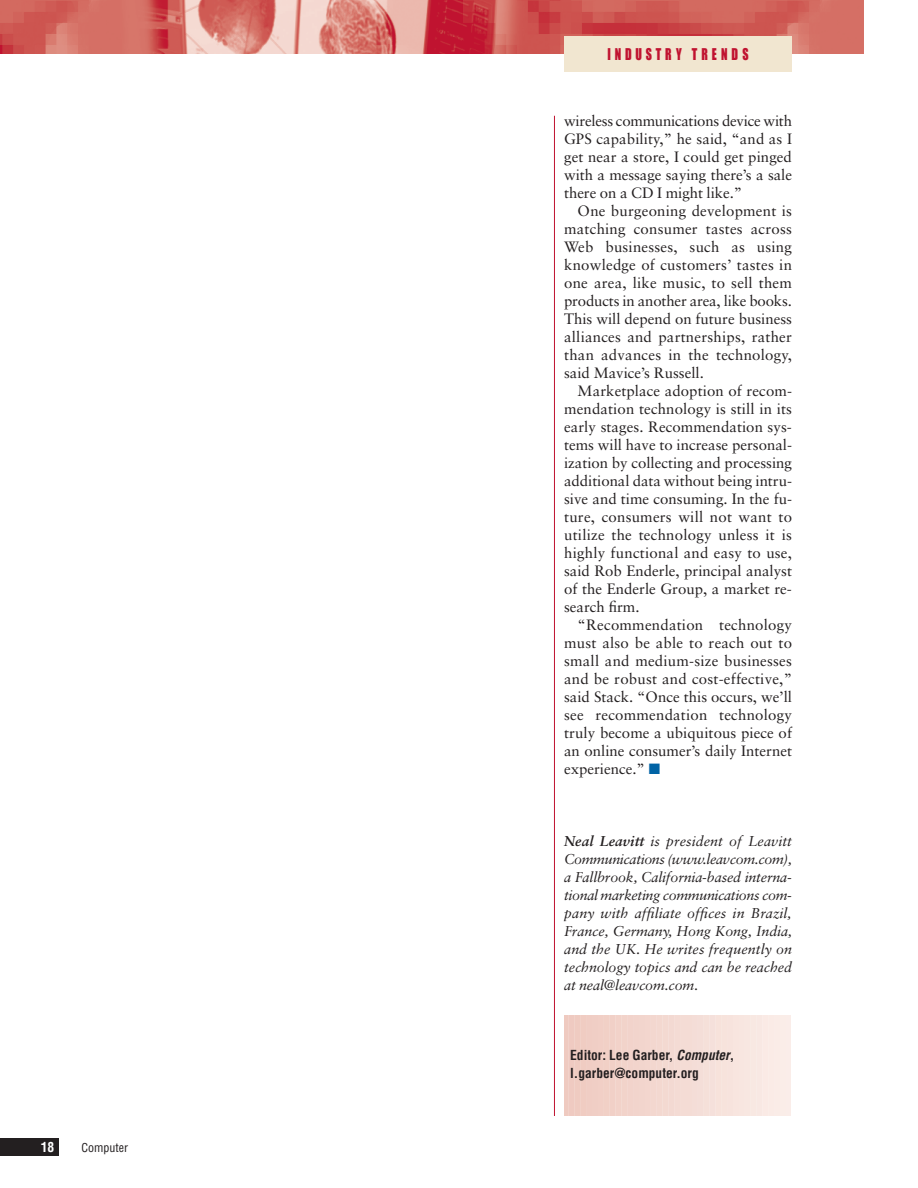
<style>
.page{position:relative;width:918px;height:1188px;background:#fff}
.page>*{position:absolute;margin:0;border:0;box-sizing:border-box;transform-origin:0 0}
.t1{font:15px/18px "Sabon";color:#231f20;text-align:justify}
.t2{font:15px "Impact";letter-spacing:.325em;color:#c01330;scale:.8 1}
.t3{font:italic 14.25px/18px "Sabon";letter-spacing:-.005em;color:#231f20;text-align:justify}
.t4{font:700 condensed 13.5px/18px "Helvetica";color:#231f20}
.t5{font:700 condensed 13.5px "Helvetica";color:#fff}
.t6{font:condensed 12px "Helvetica";color:#231f20}
.s1{color:#0063a5}
.s2{font-weight:700}
.s3{font-style:italic}
</style>
<div class="page">
<div style="left:0;top:1138px;width:58px;height:18px;background:#231f20"></div>
<hr style="left:554px;top:116px;width:1px;height:1000px;background:#c01330">
<img style="left:0;top:0;width:864px;height:54px">
<div style="left:564px;top:36px;width:228px;height:36px;background:#f1e6d0"></div>
<hr style="left:564px;top:1015px;width:4px;height:101px;background:#efcac0">
<div style="left:569px;top:1015px;width:5px;height:101px;background:#efcac1"></div>
<hr style="left:575px;top:1015px;width:4px;height:101px;background:#efcbc1">
<hr style="left:581px;top:1015px;width:4px;height:101px;background:#f0ccc2">
<hr style="left:587px;top:1015px;width:4px;height:101px;background:#f0cdc4">
<hr style="left:593px;top:1015px;width:4px;height:101px;background:#f0cec5">
<hr style="left:599px;top:1015px;width:4px;height:101px;background:#f1cfc6">
<hr style="left:605px;top:1015px;width:4px;height:101px;background:#f1d0c6">
<hr style="left:611px;top:1015px;width:4px;height:101px;background:#f1d0c7">
<div style="left:616px;top:1015px;width:5px;height:101px;background:#f2d2c9"></div>
<hr style="left:622px;top:1015px;width:4px;height:101px;background:#f2d3ca">
<hr style="left:628px;top:1015px;width:4px;height:101px;background:#f2d3cb">
<hr style="left:634px;top:1015px;width:4px;height:101px;background:#f2d4cc">
<hr style="left:640px;top:1015px;width:4px;height:101px;background:#f2d5cd">
<hr style="left:646px;top:1015px;width:4px;height:101px;background:#f3d6ce">
<hr style="left:652px;top:1015px;width:4px;height:101px;background:#f3d7cf">
<hr style="left:658px;top:1015px;width:4px;height:101px;background:#f3d8d0">
<div style="left:663px;top:1015px;width:5px;height:101px;background:#f3d9d1"></div>
<hr style="left:669px;top:1015px;width:4px;height:101px;background:#f3d9d2">
<hr style="left:675px;top:1015px;width:4px;height:101px;background:#f4dbd4">
<hr style="left:681px;top:1015px;width:4px;height:101px;background:#f4dcd5">
<hr style="left:687px;top:1015px;width:4px;height:101px;background:#f4dcd5">
<hr style="left:693px;top:1015px;width:4px;height:101px;background:#f4ddd7">
<hr style="left:699px;top:1015px;width:4px;height:101px;background:#f4ded8">
<hr style="left:705px;top:1015px;width:4px;height:101px;background:#f5e0d9">
<div style="left:710px;top:1015px;width:5px;height:101px;background:#f5e0db"></div>
<hr style="left:716px;top:1015px;width:4px;height:101px;background:#f7e2db">
<hr style="left:722px;top:1015px;width:4px;height:101px;background:#f7e3dc">
<hr style="left:728px;top:1015px;width:4px;height:101px;background:#f7e3dd">
<hr style="left:734px;top:1015px;width:4px;height:101px;background:#f8e5df">
<hr style="left:740px;top:1015px;width:4px;height:101px;background:#f8e6e0">
<hr style="left:746px;top:1015px;width:4px;height:101px;background:#f8e7e1">
<hr style="left:752px;top:1015px;width:4px;height:101px;background:#f8e8e2">
<div style="left:757px;top:1015px;width:5px;height:101px;background:#f8e8e3"></div>
<hr style="left:763px;top:1015px;width:4px;height:101px;background:#faeae5">
<hr style="left:769px;top:1015px;width:4px;height:101px;background:#faebe6">
<hr style="left:775px;top:1015px;width:4px;height:101px;background:#faece7">
<hr style="left:781px;top:1015px;width:4px;height:101px;background:#faede8">
<hr style="left:787px;top:1015px;width:3px;height:101px;background:#faede9">
<p class="t5" style="left:41px;top:1142px;width:15px">18</p>
<p class="t6" style="left:82px;top:1143px;width:48px">Computer</p>
<p class="t2" style="left:608px;top:49px;width:178px">INDUSTRY TRENDS</p>
<p class="t1" style="left:564px;top:113px;width:229px">wireless communications device with GPS capability,” he said, “and as I get near a store, I could get pinged with a message saying there’s a sale there on a CD I might like.”</p>
<p class="t1" style="left:564px;top:203px;width:229px;text-indent:14px">One burgeoning development is matching consumer tastes across Web businesses, such as using knowledge of customers’ tastes in one area, like music, to sell them products in another area, like books.<br>This will depend on future business alliances and partnerships, rather than advances in the technology, said Mavice’s Russell.</p>
<p class="t1" style="left:564px;top:383px;width:229px;text-indent:14px">Marketplace adoption of recom&shy;mendation technology is still in its early stages. Recommendation sys&shy;tems will have to increase personal&shy;ization by collecting and processing additional data without being intru&shy;sive and time consuming. In the fu&shy;ture, consumers will not want to utilize the technology unless it is highly functional and easy to use, said Rob Enderle, principal analyst of the Enderle Group, a market re&shy;search firm.</p>
<p class="t1" style="left:564px;top:617px;width:229px;text-indent:14px">“Recommendation technology must also be able to reach out to small and medium-size businesses and be robust and cost-effective,” said Stack. “Once this occurs, we’ll see recommendation technology truly become a ubiquitous piece of an online consumer’s daily Internet experience.” <span class="s1">■</span></p>
<p class="t3" style="left:564px;top:833px;width:229px"><span class="s2">Neal Leavitt</span> is president of Leavitt Communications (www.leavcom.com), a Fallbrook, California-based interna&shy;tional marketing communications com&shy;pany with affiliate offices in Brazil, France, Germany, Hong Kong, India, and the UK. He writes frequently on technology topics and can be reached at neal@leavcom.com.</p>
<p class="t4" style="left:570px;top:1048px;width:166px">Editor: Lee Garber, <span class="s3">Computer</span>, l.garber@computer.org</p>
</div>
